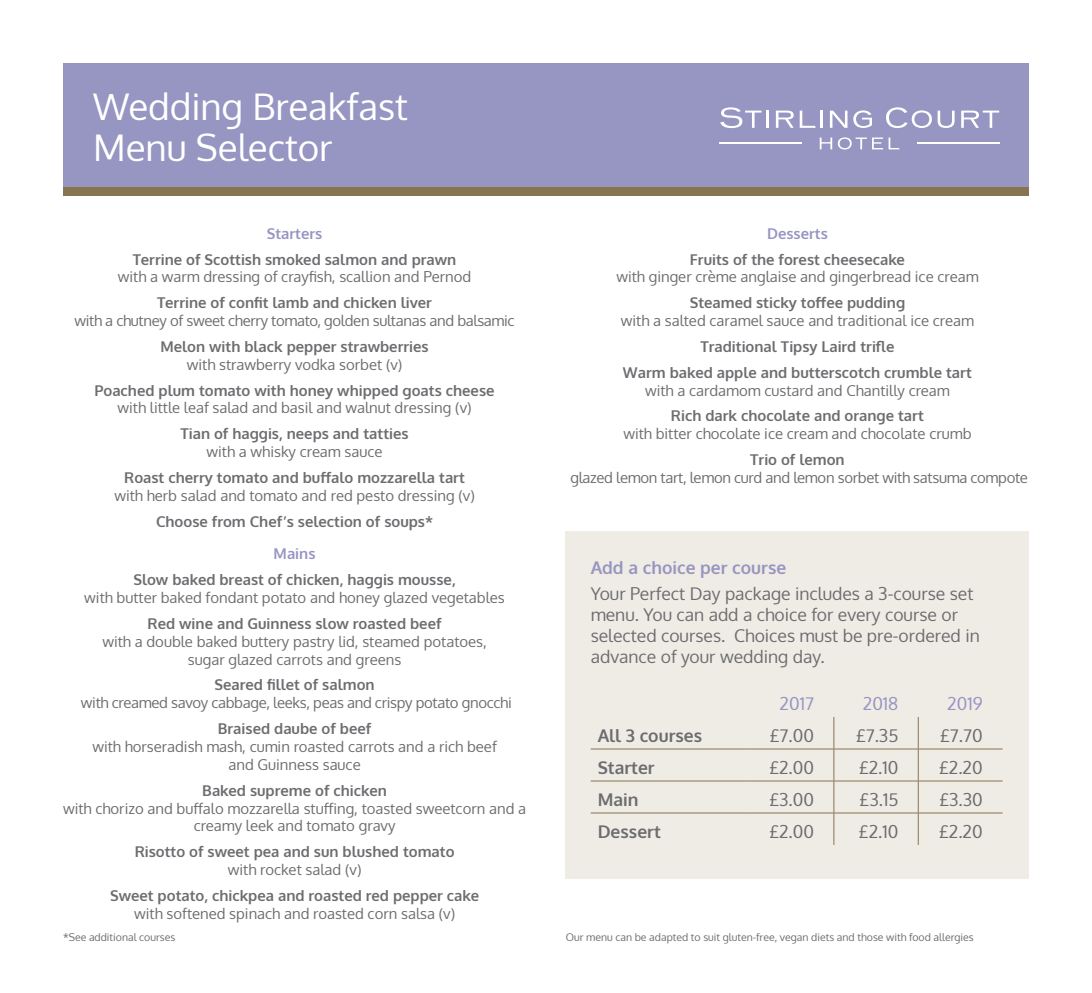
<style>
.page{position:relative;width:1092px;height:993px;background:#fff}
.page>*{position:absolute;margin:0;border:0;box-sizing:border-box;transform-origin:0 0}
.t1{font:36.75px/40.2px "Oxygen";color:#fff}
.t2{font:17.5px/21px "Oxygen";color:#6c6d70}
.t3{font:700 17.5px "Oxygen";color:#6c6d70}
.t4{font:700 17.5px "Oxygen";color:#9795c1}
.t5{font:17.5px "Oxygen";color:#9795c1}
.t6{font:14.88px/17.8px "Oxygen";color:#6c6d70;text-align:center}
.t7{font:700 14.88px/25.7px "Oxygen";color:#6c6d70;text-align:center}
.t8{font:14.88px "Oxygen";letter-spacing:-.02em;color:#6c6d70}
.t9{font:700 14.88px "Oxygen";color:#9795c1}
.t10{font:10.5px "Oxygen";color:#6c6d70}
</style>
<div class="page">
<div style="left:63px;top:63px;width:965px;height:124px;background:#9795c1"></div>
<div style="left:63px;top:187px;width:965px;height:8px;background:#86754f"></div>
<svg style="left:720px;top:107px;width:41px;height:21px"></svg>
<hr style="left:766px;top:111px;width:3px;height:17px;background:#fff">
<svg style="left:775px;top:111px;width:18px;height:17px"></svg>
<svg style="left:799px;top:111px;width:16px;height:17px"></svg>
<hr style="left:820px;top:111px;width:3px;height:17px;background:#fff">
<svg style="left:829px;top:111px;width:18px;height:17px"></svg>
<svg style="left:853px;top:110px;width:18px;height:18px"></svg>
<svg style="left:886px;top:107px;width:45px;height:21px"></svg>
<svg style="left:937px;top:111px;width:17px;height:17px"></svg>
<svg style="left:961px;top:111px;width:38px;height:17px"></svg>
<svg style="left:819px;top:137px;width:80px;height:12px"></svg>
<hr style="left:917px;top:142px;width:82px;height:1px;background:#fff">
<hr style="left:719px;top:142px;width:83px;height:1px;background:#fff">
<div style="left:566px;top:531px;width:462px;height:347px;background:#efece5"></div>
<hr style="left:833px;top:716px;width:1px;height:32px;background:#86754f">
<hr style="left:917px;top:716px;width:1px;height:32px;background:#86754f">
<hr style="left:590px;top:748px;width:159px;height:1px;background:#86754f">
<hr style="left:749px;top:748px;width:84px;height:1px;background:#86754f">
<hr style="left:833px;top:748px;width:85px;height:1px;background:#86754f">
<hr style="left:833px;top:749px;width:1px;height:31px;background:#86754f">
<hr style="left:918px;top:748px;width:84px;height:1px;background:#86754f">
<hr style="left:917px;top:749px;width:1px;height:31px;background:#86754f">
<hr style="left:590px;top:780px;width:159px;height:1px;background:#86754f">
<hr style="left:749px;top:780px;width:84px;height:1px;background:#86754f">
<hr style="left:833px;top:780px;width:85px;height:1px;background:#86754f">
<hr style="left:833px;top:781px;width:1px;height:31px;background:#86754f">
<hr style="left:918px;top:780px;width:84px;height:1px;background:#86754f">
<hr style="left:917px;top:781px;width:1px;height:31px;background:#86754f">
<hr style="left:590px;top:812px;width:159px;height:1px;background:#86754f">
<hr style="left:749px;top:812px;width:84px;height:1px;background:#86754f">
<hr style="left:833px;top:812px;width:85px;height:1px;background:#86754f">
<hr style="left:833px;top:813px;width:1px;height:31px;background:#86754f">
<hr style="left:918px;top:812px;width:84px;height:1px;background:#86754f">
<hr style="left:917px;top:813px;width:1px;height:31px;background:#86754f">
<h1 class="t1" style="left:93px;top:87px;width:316px">Wedding Breakfast<br>Menu Selector</h1>
<p class="t9" style="left:267px;top:224px;width:57px">Starters</p>
<p class="t7" style="left:133px;top:246px;width:325px">Terrine of Scottish smoked salmon and prawn</p>
<p class="t6" style="left:118px;top:268px;width:355px">with a warm dressing of crayfish, scallion and Pernod</p>
<p class="t7" style="left:157px;top:290px;width:276px">Terrine of confit lamb and chicken liver</p>
<p class="t8" style="left:74px;top:310px;width:441px">with a chutney of sweet cherry tomato, golden sultanas and balsamic</p>
<p class="t7" style="left:160px;top:334px;width:270px">Melon with black pepper strawberries</p>
<p class="t6" style="left:187px;top:355px;width:217px">with strawberry vodka sorbet (v)</p>
<p class="t7" style="left:94px;top:377px;width:401px">Poached plum tomato with honey whipped goats cheese</p>
<p class="t6" style="left:117px;top:399px;width:355px">with little leaf salad and basil and walnut dressing (v)</p>
<p class="t7" style="left:180px;top:421px;width:230px">Tian of haggis, neeps and tatties</p>
<p class="t6" style="left:206px;top:442px;width:177px">with a whisky cream sauce</p>
<p class="t7" style="left:124px;top:465px;width:342px">Roast cherry tomato and buffalo mozzarella tart</p>
<p class="t6" style="left:114px;top:486px;width:362px">with herb salad and tomato and red pesto dressing (v)</p>
<p class="t7" style="left:156px;top:508px;width:278px">Choose from Chef’s selection of soups*</p>
<p class="t9" style="left:273px;top:544px;width:43px">Mains</p>
<p class="t7" style="left:133px;top:567px;width:324px">Slow baked breast of chicken, haggis mousse,</p>
<p class="t6" style="left:84px;top:588px;width:422px">with butter baked fondant potato and honey glazed vegetables</p>
<p class="t7" style="left:148px;top:610px;width:295px">Red wine and Guinness slow roasted beef</p>
<p class="t6" style="left:102px;top:632px;width:386px">with a double baked buttery pastry lid, steamed potatoes, sugar glazed carrots and greens</p>
<p class="t7" style="left:214px;top:672px;width:162px">Seared fillet of salmon</p>
<p class="t8" style="left:81px;top:692px;width:432px">with creamed savoy cabbage, leeks, peas and crispy potato gnocchi</p>
<p class="t7" style="left:218px;top:716px;width:155px">Braised daube of beef</p>
<p class="t6" style="left:92px;top:737px;width:406px">with horseradish mash, cumin roasted carrots and a rich beef and Guinness sauce</p>
<p class="t7" style="left:202px;top:777px;width:186px">Baked supreme of chicken</p>
<p class="t6" style="left:63px;top:799px;width:464px">with chorizo and buffalo mozzarella stuffing, toasted sweetcorn and a creamy leek and tomato gravy</p>
<p class="t7" style="left:135px;top:839px;width:321px">Risotto of sweet pea and sun blushed tomato</p>
<p class="t6" style="left:228px;top:860px;width:135px">with rocket salad (v)</p>
<p class="t7" style="left:110px;top:882px;width:371px">Sweet potato, chickpea and roasted red pepper cake</p>
<p class="t6" style="left:134px;top:904px;width:322px">with softened spinach and roasted corn salsa (v)</p>
<p class="t9" style="left:767px;top:224px;width:62px">Desserts</p>
<p class="t7" style="left:689px;top:247px;width:217px">Fruits of the forest cheesecake</p>
<p class="t6" style="left:616px;top:268px;width:363px">with ginger crème anglaise and gingerbread ice cream</p>
<p class="t7" style="left:689px;top:290px;width:217px">Steamed sticky toffee pudding</p>
<p class="t6" style="left:620px;top:312px;width:355px">with a salted caramel sauce and traditional ice cream</p>
<p class="t7" style="left:623px;top:334px;width:350px">Traditional Tipsy Laird trifle<br>Warm baked apple and butterscotch crumble tart</p>
<p class="t6" style="left:645px;top:381px;width:306px">with a cardamom custard and Chantilly cream</p>
<p class="t7" style="left:671px;top:403px;width:254px">Rich dark chocolate and orange tart</p>
<p class="t6" style="left:623px;top:425px;width:349px">with bitter chocolate ice cream and chocolate crumb</p>
<p class="t7" style="left:750px;top:447px;width:96px">Trio of lemon</p>
<p class="t8" style="left:570px;top:467px;width:459px">glazed lemon tart, lemon curd and lemon sorbet with satsuma compote</p>
<p class="t4" style="left:590px;top:556px;width:197px">Add a choice per course</p>
<p class="t2" style="left:590px;top:583px;width:390px">Your Perfect Day package includes a 3-course set menu. You can add a choice for every course or selected courses. Choices must be pre-ordered in advance of your wedding day.</p>
<p class="t5" style="left:779px;top:691px;width:36px">2017</p>
<p class="t5" style="left:862px;top:691px;width:37px">2018</p>
<p class="t5" style="left:947px;top:691px;width:37px">2019</p>
<p class="t3" style="left:597px;top:724px;width:106px">All 3 courses</p>
<p class="t2" style="left:769px;top:725px;width:46px">£7.00</p>
<p class="t2" style="left:856px;top:725px;width:44px">£7.35</p>
<p class="t2" style="left:940px;top:725px;width:44px">£7.70</p>
<p class="t3" style="left:597px;top:756px;width:59px">Starter</p>
<p class="t2" style="left:769px;top:757px;width:46px">£2.00</p>
<p class="t2" style="left:858px;top:757px;width:41px">£2.10</p>
<p class="t2" style="left:939px;top:757px;width:45px">£2.20</p>
<p class="t3" style="left:597px;top:788px;width:42px">Main</p>
<p class="t2" style="left:769px;top:789px;width:46px">£3.00</p>
<p class="t2" style="left:859px;top:789px;width:40px">£3.15</p>
<p class="t2" style="left:939px;top:789px;width:45px">£3.30</p>
<p class="t3" style="left:597px;top:820px;width:65px">Dessert</p>
<p class="t2" style="left:769px;top:821px;width:46px">£2.00</p>
<p class="t2" style="left:858px;top:821px;width:41px">£2.10</p>
<p class="t2" style="left:939px;top:821px;width:45px">£2.20</p>
<p class="t10" style="left:63px;top:929px;width:114px">*See additional courses</p>
<p class="t10" style="left:566px;top:929px;width:409px">Our menu can be adapted to suit gluten-free, vegan diets and those with food allergies</p>
</div>
